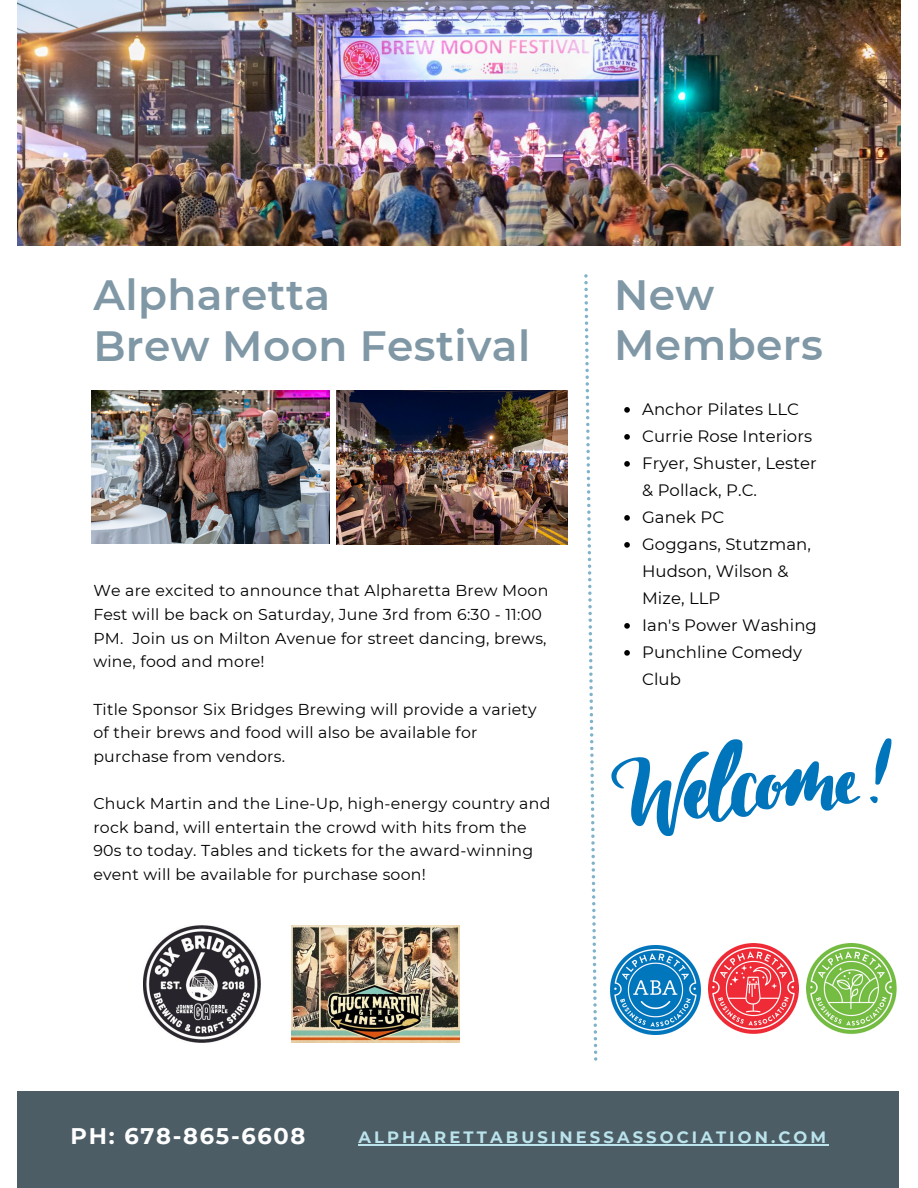
<style>
.page{position:relative;width:918px;height:1188px;background:#fff}
.page>*{position:absolute;margin:0;border:0;box-sizing:border-box;transform-origin:0 0}
.t1{font:600 42.3px/50.7px "Montserrat";letter-spacing:.01em;color:#8098a6}
.t2{font:700 22.5px "Montserrat";letter-spacing:.075em;color:#fff}
.t3{font:16.5px/27px "Montserrat";letter-spacing:.005em;color:#000}
.t4{font:700 16.35px "Montserrat";letter-spacing:.19em;color:#bae3eb}
.t5{font:15.75px/23.7px "Montserrat";letter-spacing:.015em;color:#000}
</style>
<div class="page">
<img style="left:17px;top:0;width:883px;height:245px">
<div style="left:17px;top:1092px;width:882px;height:96px;background:#4d5d66"></div>
<svg style="left:584px;top:274px;width:13px;height:787px"></svg>
<img style="left:708px;top:943px;width:90px;height:91px">
<img style="left:807px;top:944px;width:90px;height:90px">
<img style="left:611px;top:946px;width:90px;height:88px">
<img style="left:143px;top:925px;width:117px;height:117px">
<img style="left:292px;top:925px;width:168px;height:117px">
<svg style="left:611px;top:739px;width:250px;height:97px"></svg>
<svg style="left:875px;top:738px;width:16px;height:47px"></svg>
<svg style="left:870px;top:796px;width:8px;height:8px"></svg>
<img style="left:92px;top:391px;width:237px;height:153px">
<img style="left:337px;top:390px;width:230px;height:154px">
<hr style="left:358px;top:1144px;width:471px;height:1px;background:#bae3eb">
<svg style="left:624px;top:407px;width:6px;height:6px"></svg>
<svg style="left:624px;top:434px;width:6px;height:6px"></svg>
<svg style="left:624px;top:461px;width:6px;height:6px"></svg>
<svg style="left:624px;top:515px;width:6px;height:6px"></svg>
<svg style="left:624px;top:542px;width:6px;height:6px"></svg>
<svg style="left:624px;top:623px;width:6px;height:6px"></svg>
<svg style="left:624px;top:650px;width:6px;height:6px"></svg>
<h1 class="t1" style="left:93px;top:270px;width:438px">Alpharetta<br>Brew Moon Festival</h1>
<h1 class="t1" style="left:614px;top:270px;width:210px;line-height:49.8px">New<br>Members</h1>
<p class="t5" style="left:93px;top:579px;width:457px">We are excited to announce that Alpharetta Brew Moon Fest will be back on Saturday, June 3rd from 6:30 - 11:00<br>PM. Join us on Milton Avenue for street dancing, brews, wine, food and more!</p>
<p class="t5" style="left:93px;top:697px;width:445px">Title Sponsor Six Bridges Brewing will provide a variety of their brews and food will also be available for purchase from vendors.</p>
<p class="t5" style="left:93px;top:792px;width:459px">Chuck Martin and the Line-Up, high-energy country and rock band, will entertain the crowd with hits from the 90s to today. Tables and tickets for the award-winning event will be available for purchase soon!</p>
<p class="t3" style="left:642px;top:396px;width:176px">Anchor Pilates LLC<br>Currie Rose Interiors<br>Fryer, Shuster, Lester &amp; Pollack, P.C.<br>Ganek PC<br>Goggans, Stutzman,<br>Hudson, Wilson &amp;<br>Mize, LLP<br>Ian's Power Washing<br>Punchline Comedy<br>Club</p>
<h2 class="t2" style="left:71px;top:1123px;width:236px">PH: 678-865-6608</h2>
<p class="t4" style="left:358px;top:1127px;width:469px">ALPHARETTABUSINESSASSOCIATION.COM</p>
</div>
